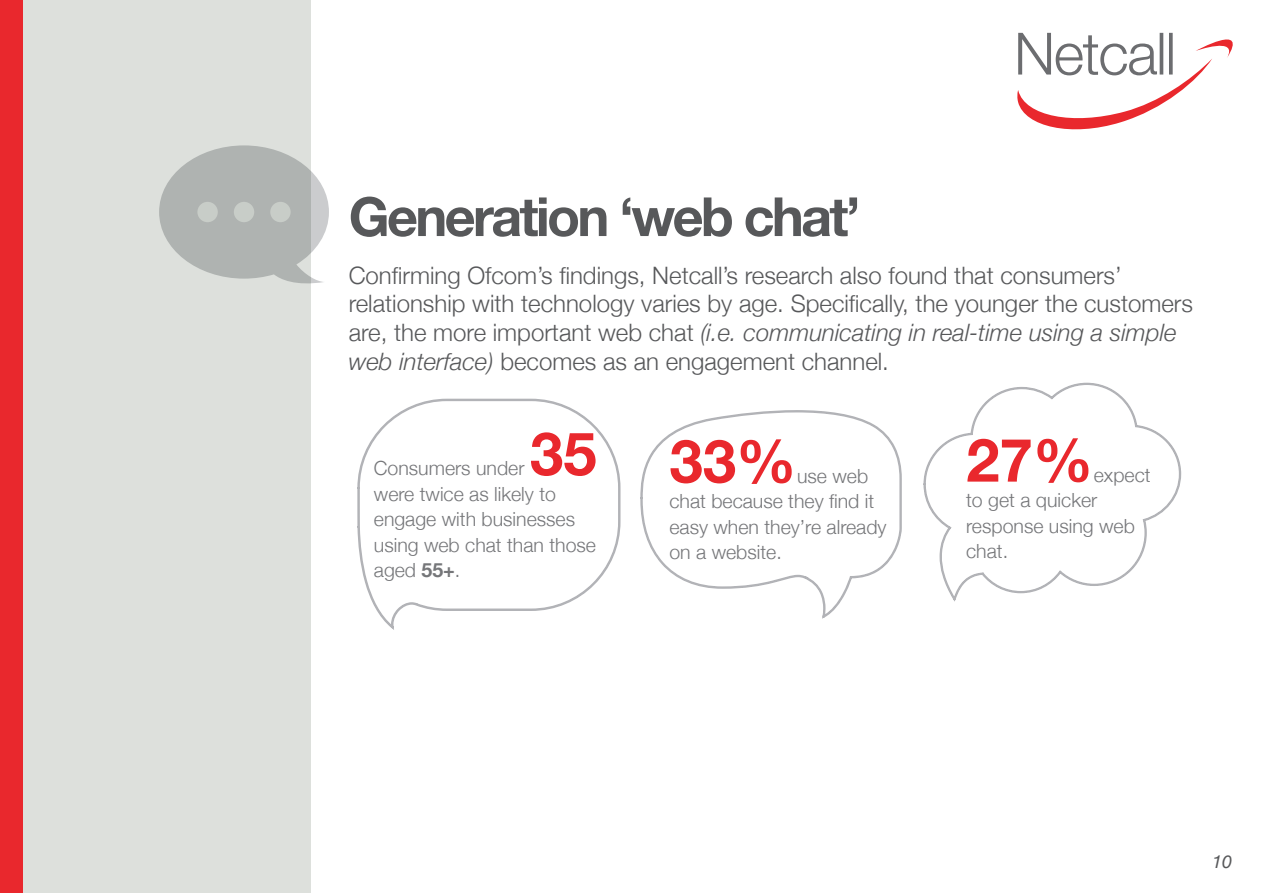
<style>
.page{position:relative;width:1263px;height:893px;background:#fff}
.page>*{position:absolute;margin:0;border:0;box-sizing:border-box;transform-origin:0 0}
.t1{font:700 60px "Helvetica Neue";color:#e9282d}
.t2{font:700 54px "Helvetica Neue";letter-spacing:-.05em;color:#57585a}
.t3{font:300 24px/28.8px "Helvetica Neue";color:#57585a}
.t4{font:300 19.5px/25.5px "Helvetica Neue";color:#757679}
.t5{font:italic 18px "Helvetica Neue";color:#57585a}
.s1{font-style:italic}
.s2{font-weight:700}
</style>
<div class="page">
<svg style="left:1017px;top:33px;width:216px;height:96px"></svg>
<div style="left:0;top:0;width:311px;height:893px;background:#dde0dc"></div>
<div style="left:0;top:0;width:23px;height:893px;background:#e9282d"></div>
<svg style="left:159px;top:145px;width:170px;height:139px"></svg>
<div style="left:270px;top:202px;width:21px;height:20px;background:#c8cdc8;border-radius:50%"></div>
<div style="left:234px;top:202px;width:20px;height:20px;background:#c8cdc8;border-radius:50%"></div>
<div style="left:197px;top:202px;width:21px;height:20px;background:#c8cdc8;border-radius:50%"></div>
<svg style="left:640px;top:410px;width:262px;height:209px"></svg>
<svg style="left:923px;top:382px;width:259px;height:220px"></svg>
<svg style="left:357px;top:398px;width:264px;height:232px"></svg>
<h2 class="t2" style="left:349px;top:174px;width:513px">Generation ‘web chat’</h2>
<p class="t3" style="left:349px;top:259px;width:846px">Confirming Ofcom’s findings, Netcall’s research also found that consumers’ relationship with technology varies by age. Specifically, the younger the customers are, the more important web chat <span class="s1">(i.e. communicating in real-time using a simple web interface)</span> becomes as an engagement channel.</p>
<h1 class="t1" style="left:530px;top:407px;width:68px">35</h1>
<p class="t4" style="left:374px;top:480px;width:224px">were twice as likely to engage with businesses using web chat than those aged <span class="s2">55+</span>.</p>
<p class="t4" style="left:374px;top:454px;width:152px">Consumers under</p>
<h1 class="t1" style="left:669px;top:414px;width:128px">33%</h1>
<p class="t4" style="left:669px;top:462px;width:219px;text-indent:128px">use web chat because they find it easy when they’re already on a website.</p>
<h1 class="t1" style="left:966px;top:413px;width:128px">27%</h1>
<p class="t4" style="left:966px;top:461px;width:186px;text-indent:128px">expect to get a quicker response using web chat.</p>
<p class="t5" style="left:1212px;top:848px;width:22px">10</p>
</div>
